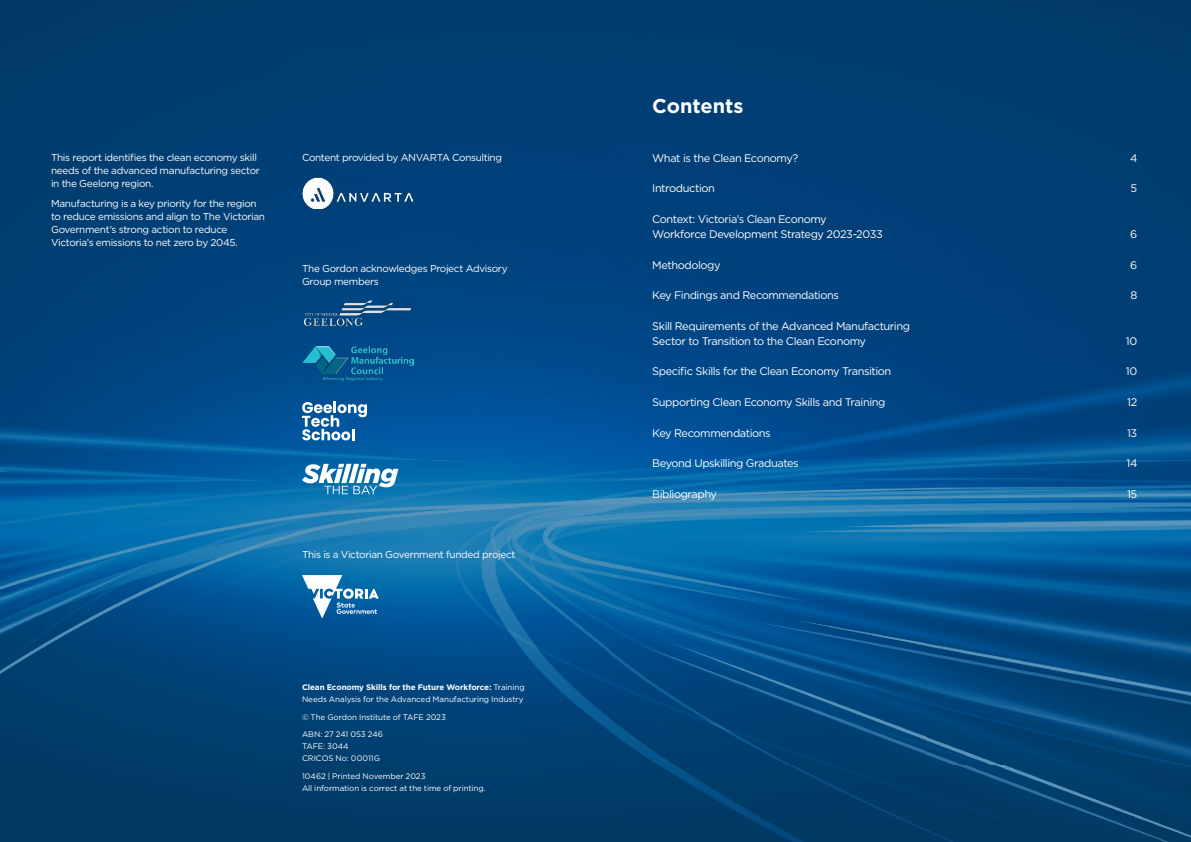
<style>
.page{position:relative;width:1191px;height:842px;background:#fff}
.page>*{position:absolute;margin:0;border:0;box-sizing:border-box;transform-origin:0 0}
.t1{font:700 20px "Gotham";color:#fff}
.t2{font:11px/15px "Gotham";letter-spacing:-.04em;color:#fff}
.t3{font:10px/13px "Gotham";letter-spacing:-.035em;color:#fff}
.t4{font:8px/12px "Gotham";letter-spacing:-.01em;color:#fff}
.s1{font-weight:700}
</style>
<div class="page">
<img style="left:0;top:0;width:1191px;height:842px">
<img style="left:302px;top:177px;width:110px;height:32px">
<svg style="left:302px;top:575px;width:77px;height:43px"></svg>
<img style="left:302px;top:347px;width:111px;height:33px">
<img style="left:302px;top:301px;width:110px;height:24px">
<svg style="left:302px;top:464px;width:96px;height:30px"></svg>
<svg style="left:302px;top:402px;width:65px;height:38px"></svg>
<p class="t3" style="left:51px;top:151px;width:210px">This report identifies the clean economy skill needs of the advanced manufacturing sector in the Geelong region.</p>
<p class="t3" style="left:51px;top:197px;width:216px">Manufacturing is a key priority for the region to reduce emissions and align to The Victorian Government’s strong action to reduce Victoria’s emissions to net zero by 2045.</p>
<p class="t3" style="left:302px;top:151px;width:202px">Content provided by ANVARTA Consulting</p>
<p class="t3" style="left:302px;top:261px;width:207px">The Gordon acknowledges Project Advisory<br>Group members</p>
<p class="t3" style="left:302px;top:548px;width:215px">This is a Victorian Government funded project</p>
<p class="t4" style="left:302px;top:681px;width:224px"><span class="s1">Clean Economy Skills for the Future Workforce:</span> Training<br>Needs Analysis for the Advanced Manufacturing Industry</p>
<p class="t4" style="left:302px;top:711px;width:145px">© The Gordon Institute of TAFE 2023</p>
<p class="t4" style="left:302px;top:728px;width:82px">ABN: 27 241 053 246<br>TAFE: 3044<br>CRICOS No: 00011G</p>
<p class="t4" style="left:302px;top:770px;width:185px">10462 | Printed November 2023<br>All information is correct at the time of printing.</p>
<h1 class="t1" style="left:652px;top:93px;width:93px">Contents</h1>
<p class="t2" style="left:652px;top:150px;width:148px">What is the Clean Economy?</p>
<p class="t2" style="left:1130px;top:150px;width:9px">4</p>
<p class="t2" style="left:652px;top:181px;width:64px">Introduction</p>
<p class="t2" style="left:1130px;top:181px;width:8px">5</p>
<p class="t2" style="left:652px;top:211px;width:232px">Context: Victoria’s Clean Economy<br>Workforce Development Strategy 2023-2033</p>
<p class="t2" style="left:1130px;top:226px;width:9px">6</p>
<p class="t2" style="left:652px;top:257px;width:70px">Methodology</p>
<p class="t2" style="left:1130px;top:257px;width:9px">6</p>
<p class="t2" style="left:652px;top:288px;width:188px">Key Findings and Recommendations</p>
<p class="t2" style="left:1130px;top:288px;width:8px">8</p>
<p class="t2" style="left:652px;top:318px;width:259px">Skill Requirements of the Advanced Manufacturing<br>Sector to Transition to the Clean Economy</p>
<p class="t2" style="left:1125px;top:333px;width:13px">10</p>
<p class="t2" style="left:652px;top:364px;width:241px">Specific Skills for the Clean Economy Transition</p>
<p class="t2" style="left:1125px;top:364px;width:13px">10</p>
<p class="t2" style="left:652px;top:394px;width:235px">Supporting Clean Economy Skills and Training</p>
<p class="t2" style="left:1127px;top:394px;width:12px">12</p>
<p class="t2" style="left:652px;top:425px;width:120px">Key Recommendations</p>
<p class="t2" style="left:1127px;top:425px;width:12px">13</p>
<p class="t2" style="left:652px;top:456px;width:148px">Beyond Upskilling Graduates</p>
<p class="t2" style="left:1126px;top:456px;width:12px">14</p>
<p class="t2" style="left:652px;top:486px;width:66px">Bibliography</p>
<p class="t2" style="left:1127px;top:486px;width:12px">15</p>
</div>
